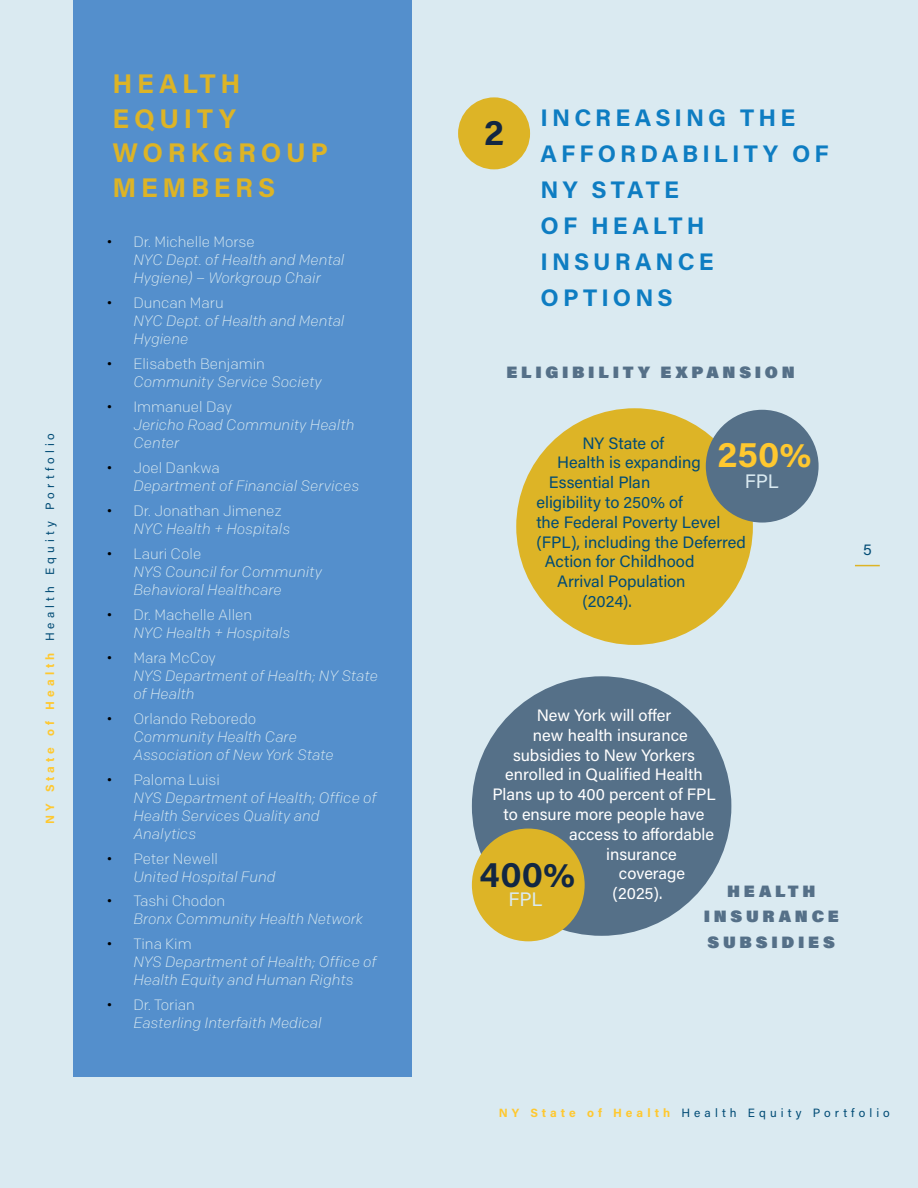
<style>
.page{position:relative;width:918px;height:1188px;background:#daeaf1}
.page>*{position:absolute;margin:0;border:0;box-sizing:border-box;transform-origin:0 0}
.t1{font:700 34.5px "Acumin Pro";color:#122743}
.t2{font:700 34.5px "Acumin Pro";color:#ffc82f}
.t3{font:700 27px/34.5px "Acumin Pro";letter-spacing:.175em;color:#ddb426}
.t4{font:700 24px/36px "Acumin Pro";letter-spacing:.17em;color:#0e7dc2}
.t5{font:19.5px "Acumin Pro";letter-spacing:-.005em;color:#daeaf1}
.t6{font:16.5px "Acumin Pro";color:#fff}
.t7{font:16.5px "Acumin Pro";color:#004b75}
.t8{font:900 16.5px/25.5px "Acumin Pro";letter-spacing:.225em;color:#557088;text-align:center}
.t9{font:italic 300 15px/18px "Colfax";color:#daeaf1}
.t10{font:15px "Acumin Pro";color:#004b75}
.t11{font:12px "Acumin Pro";letter-spacing:.34em;color:#004b75}
.s1{font-weight:700;color:#ffc82f}
.s2{font-style:normal;color:#000}
.s3{font-style:normal}
</style>
<div class="page">
<svg style="left:855px;top:565px;width:25px;height:1px"></svg>
<div style="left:516px;top:408px;width:237px;height:237px;background:#ddb426;border-radius:50%"></div>
<div style="left:706px;top:410px;width:113px;height:113px;background:#557088;border-radius:50%"></div>
<div style="left:472px;top:676px;width:259px;height:260px;background:#557088;border-radius:50%"></div>
<div style="left:472px;top:829px;width:113px;height:112px;background:#ddb426;border-radius:50%"></div>
<div style="left:73px;top:0;width:339px;height:1076px;background:#548fcc"></div>
<div style="left:458px;top:97px;width:72px;height:72px;background:#ddb426;border-radius:50%"></div>
<p class="t11" style="left:41px;top:824px;width:393px;rotate:-90deg"><span class="s1">NY State of Health</span> Health Equity Portfolio</p>
<h2 class="t3" style="left:112px;top:65px;width:217px">HEALTH<br>EQUITY<br>WORKGROUP<br>MEMBERS</h2>
<p class="t9" style="left:133px;top:233px;width:213px;text-indent:-27px"><span class="s2">•</span> <span class="s3">Dr. Michelle Morse<br></span>NYC Dept. of Health and Mental<br>Hygiene) – Workgroup Chair</p>
<p class="t9" style="left:133px;top:294px;width:213px;text-indent:-27px"><span class="s2">•</span> <span class="s3">Duncan Maru<br></span>NYC Dept. of Health and Mental<br>Hygiene</p>
<p class="t9" style="left:133px;top:355px;width:190px;text-indent:-27px"><span class="s2">•</span> <span class="s3">Elisabeth Benjamin<br></span>Community Service Society</p>
<p class="t9" style="left:133px;top:398px;width:223px;text-indent:-27px"><span class="s2">•</span> <span class="s3">Immanuel Day<br></span>Jericho Road Community Health<br>Center</p>
<p class="t9" style="left:133px;top:459px;width:227px;text-indent:-27px"><span class="s2">•</span> <span class="s3">Joel Dankwa<br></span>Department of Financial Services</p>
<p class="t9" style="left:133px;top:502px;width:158px;text-indent:-27px"><span class="s2">•</span> <span class="s3">Dr. Jonathan Jimenez<br></span>NYC Health + Hospitals</p>
<p class="t9" style="left:133px;top:545px;width:190px;text-indent:-27px"><span class="s2">•</span> <span class="s3">Lauri Cole<br></span>NYS Council for Community<br>Behavioral Healthcare</p>
<p class="t9" style="left:133px;top:606px;width:158px;text-indent:-27px"><span class="s2">•</span> <span class="s3">Dr. Machelle Allen<br></span>NYC Health + Hospitals</p>
<p class="t9" style="left:133px;top:648px;width:246px;text-indent:-27px"><span class="s2">•</span> <span class="s3">Mara McCoy<br></span>NYS Department of Health; NY State of Health</p>
<p class="t9" style="left:133px;top:709px;width:202px;text-indent:-27px"><span class="s2">•</span> <span class="s3">Orlando Reboredo<br></span>Community Health Care<br>Association of New York State</p>
<p class="t9" style="left:133px;top:770px;width:245px;text-indent:-27px"><span class="s2">•</span> <span class="s3">Paloma Luisi<br></span>NYS Department of Health; Office of<br>Health Services Quality and<br>Analytics</p>
<p class="t9" style="left:133px;top:849px;width:144px;text-indent:-27px"><span class="s2">•</span> <span class="s3">Peter Newell<br></span>United Hospital Fund</p>
<p class="t9" style="left:133px;top:892px;width:231px;text-indent:-27px"><span class="s2">•</span> <span class="s3">Tashi Chodon<br></span>Bronx Community Health Network</p>
<p class="t9" style="left:133px;top:935px;width:245px;text-indent:-27px"><span class="s2">•</span> <span class="s3">Tina Kim<br></span>NYS Department of Health; Office of<br>Health Equity and Human Rights</p>
<p class="t9" style="left:133px;top:996px;width:190px;text-indent:-27px"><span class="s2">•</span> <span class="s3">Dr. Torian<br></span>Easterling Interfaith Medical</p>
<h1 class="t1" style="left:484px;top:109px;width:21px">2</h1>
<h3 class="t4" style="left:541px;top:99px;width:290px">INCREASING THE<br>AFFORDABILITY OF<br>NY STATE<br>OF HEALTH<br>INSURANCE<br>OPTIONS</h3>
<p class="t8" style="left:506px;top:359px;width:290px">ELIGIBILITY EXPANSION</p>
<p class="t7" style="left:582px;top:431px;width:83px">NY State of</p>
<p class="t7" style="left:557px;top:451px;width:145px">Health is expanding</p>
<p class="t7" style="left:549px;top:471px;width:103px">Essential Plan</p>
<p class="t7" style="left:536px;top:491px;width:148px">eligibility to 250% of</p>
<p class="t7" style="left:536px;top:511px;width:186px">the Federal Poverty Level</p>
<p class="t7" style="left:536px;top:530px;width:211px">(FPL), including the Deferred</p>
<p class="t7" style="left:545px;top:550px;width:151px">Action for Childhood</p>
<p class="t7" style="left:557px;top:570px;width:130px">Arrival Population</p>
<p class="t7" style="left:582px;top:590px;width:51px">(2024).</p>
<h1 class="t2" style="left:718px;top:430px;width:96px">250%</h1>
<h3 class="t5" style="left:745px;top:468px;width:36px">FPL</h3>
<p class="t10" style="left:863px;top:539px;width:10px">5</p>
<p class="t6" style="left:537px;top:704px;width:136px">New York will offer</p>
<p class="t6" style="left:533px;top:724px;width:156px">new health insurance</p>
<p class="t6" style="left:513px;top:743px;width:183px">subsidies to New Yorkers</p>
<p class="t6" style="left:505px;top:763px;width:199px">enrolled in Qualified Health</p>
<p class="t6" style="left:492px;top:783px;width:225px">Plans up to 400 percent of FPL</p>
<p class="t6" style="left:504px;top:803px;width:202px">to ensure more people have</p>
<p class="t6" style="left:569px;top:823px;width:147px">access to affordable</p>
<p class="t6" style="left:606px;top:842px;width:72px">insurance</p>
<p class="t6" style="left:619px;top:862px;width:68px">coverage</p>
<p class="t6" style="left:613px;top:882px;width:51px">(2025).</p>
<h1 class="t1" style="left:479px;top:851px;width:97px">400%</h1>
<p class="t8" style="left:704px;top:878px;width:136px">HEALTH<br>INSURANCE<br>SUBSIDIES</p>
<h3 class="t5" style="left:508px;top:886px;width:36px">FPL</h3>
<p class="t11" style="left:499px;top:1105px;width:393px"><span class="s1">NY State of Health</span> Health Equity Portfolio</p>
</div>
